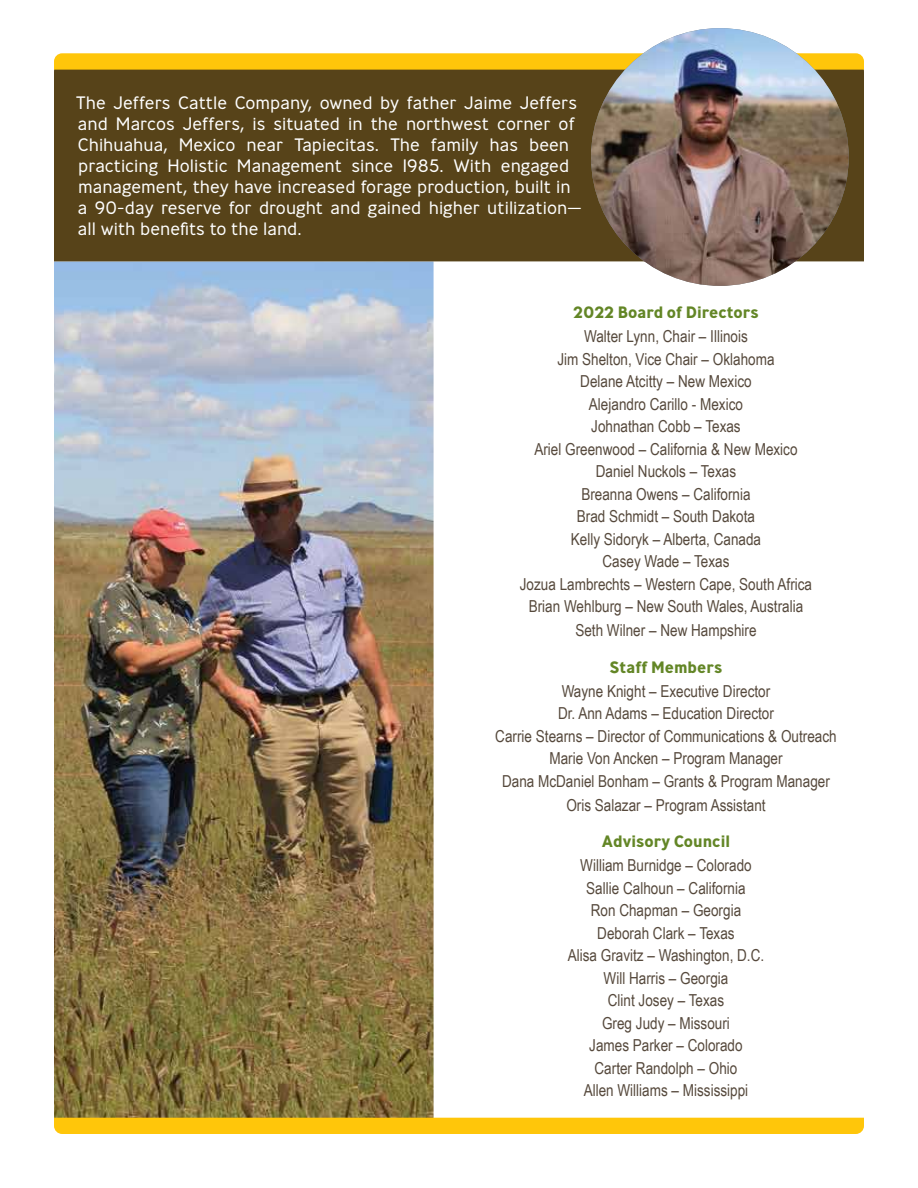
<style>
.page{position:relative;width:918px;height:1188px;background:#fff}
.page>*{position:absolute;margin:0;border:0;box-sizing:border-box;transform-origin:0 0}
.t1{font:300 18px/21px "Ministry";color:#fff}
.t2{font:16.5px/22.5px "Arial Narrow";color:#56493c;text-align:center}
.t3{font:700 16.5px "Ministry";color:#638626}
</style>
<div class="page">
<img style="left:54px;top:261px;width:380px;height:857px">
<div style="left:54px;top:70px;width:810px;height:191px;background:#574319"></div>
<svg style="left:54px;top:53px;width:810px;height:17px;background:#fbc40f"></svg>
<img style="left:591px;top:28px;width:258px;height:258px;border-radius:129px">
<div style="left:54px;top:1118px;width:810px;height:16px;background:#ffc60a"></div>
<p class="t1" style="left:76px;top:92px;width:507px">The Jeffers Cattle Company, owned by father Jaime Jeffers and Marcos Jeffers, is situated in the northwest corner of Chihuahua, Mexico near Tapiecitas. The family has been practicing Holistic Management since 1985. With engaged management, they have increased forage production, built in a 90-day reserve for drought and gained higher utilization— all with benefits to the land.</p>
<p class="t3" style="left:573px;top:302px;width:187px">2022 Board of Directors</p>
<p class="t2" style="left:520px;top:325px;width:294px">Walter Lynn, Chair – Illinois<br>Jim Shelton, Vice Chair – Oklahoma<br>Delane Atcitty – New Mexico<br>Alejandro Carillo - Mexico<br>Johnathan Cobb – Texas<br>Ariel Greenwood – California &amp; New Mexico<br>Daniel Nuckols – Texas<br>Breanna Owens – California<br>Brad Schmidt – South Dakota<br>Kelly Sidoryk – Alberta, Canada<br>Casey Wade – Texas<br>Jozua Lambrechts – Western Cape, South Africa<br>Brian Wehlburg – New South Wales, Australia</p>
<p class="t2" style="left:575px;top:619px;width:183px">Seth Wilner – New Hampshire</p>
<p class="t3" style="left:609px;top:656px;width:115px">Staff Members</p>
<p class="t2" style="left:495px;top:679px;width:343px">Wayne Knight – Executive Director<br>Dr. Ann Adams – Education Director<br>Carrie Stearns – Director of Communications &amp; Outreach Marie Von Ancken – Program Manager<br>Dana McDaniel Bonham – Grants &amp; Program Manager</p>
<p class="t2" style="left:566px;top:793px;width:201px">Oris Salazar – Program Assistant</p>
<p class="t3" style="left:602px;top:831px;width:130px">Advisory Council</p>
<p class="t2" style="left:568px;top:853px;width:198px">William Burnidge – Colorado<br>Sallie Calhoun – California<br>Ron Chapman – Georgia<br>Deborah Clark – Texas<br>Alisa Gravitz – Washington, D.C.<br>Will Harris – Georgia<br>Clint Josey – Texas<br>Greg Judy – Missouri<br>James Parker – Colorado<br>Carter Randolph – Ohio<br>Allen Williams – Mississippi</p>
</div>
